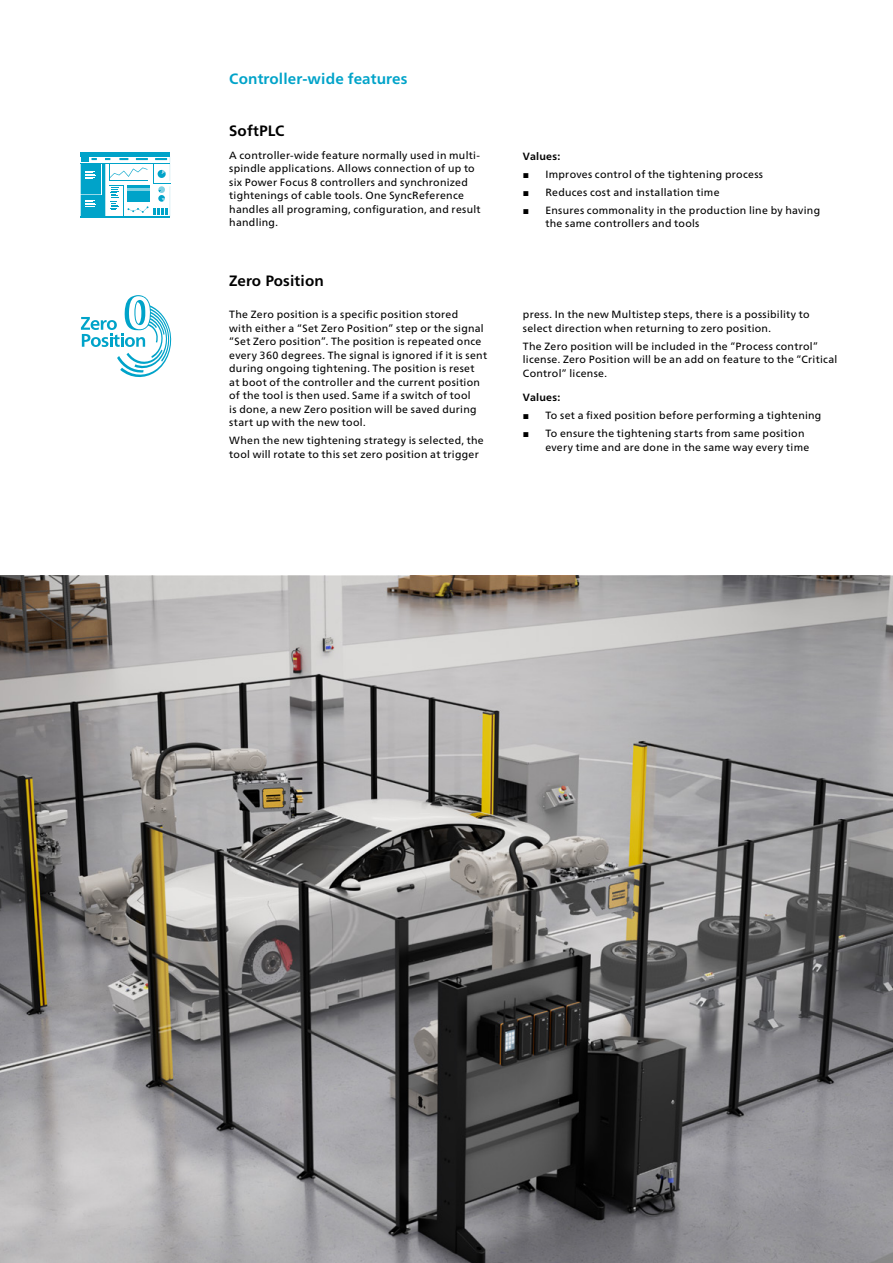
<style>
.page{position:relative;width:893px;height:1263px;background:#fff}
.page>*{position:absolute;margin:0;border:0;box-sizing:border-box;transform-origin:0 0}
.t1{font:700 15px "Neue Frutiger World";letter-spacing:.01em;color:#00a3c9}
.t2{font:700 15px "Neue Frutiger World";letter-spacing:.01em;color:#000}
.t3{font:10.5px/13.5px "Neue Frutiger World";letter-spacing:.025em;color:#000}
.t4{font:700 10.5px "Neue Frutiger World";letter-spacing:.03em;color:#000}
.s1{font-family:"Arial"}
</style>
<div class="page">
<hr style="left:81px;top:153px;width:89px;height:4px;background:#00a3c9">
<hr style="left:81px;top:216px;width:89px;height:2px;background:#00a3c9">
<svg style="left:81px;top:157px;width:90px;height:59px"></svg>
<svg style="left:81px;top:295px;width:91px;height:82px"></svg>
<img style="left:0;top:576px;width:893px;height:687px">
<h1 class="t1" style="left:229px;top:66px;width:180px">Controller-wide features</h1>
<h1 class="t2" style="left:229px;top:117px;width:57px">SoftPLC</h1>
<p class="t3" style="left:229px;top:149px;width:253px">A controller-wide feature normally used in multi&shy;spindle applications. Allows connection of up to six Power Focus 8 controllers and synchronized tightenings of cable tools. One SyncReference handles all programing, configuration, and result handling.</p>
<h1 class="t2" style="left:229px;top:267px;width:96px">Zero Position</h1>
<p class="t3" style="left:229px;top:308px;width:259px">The Zero position is a specific position stored<br>with either a “Set Zero Position” step or the signal “Set Zero position”. The position is repeated once every 360 degrees. The signal is ignored if it is sent during ongoing tightening. The position is reset at boot of the controller and the current position of the tool is then used. Same if a switch of tool<br>is done, a new Zero position will be saved during start up with the new tool.</p>
<p class="t3" style="left:229px;top:434px;width:256px">When the new tightening strategy is selected, the tool will rotate to this set zero position at trigger</p>
<p class="t4" style="left:523px;top:147px;width:39px">Values:</p>
<p class="t3" style="left:523px;top:168px;width:242px"><span class="s1">■</span> Improves control of the tightening process</p>
<p class="t3" style="left:523px;top:186px;width:198px"><span class="s1">■</span> Reduces cost and installation time</p>
<p class="t3" style="left:545px;top:204px;width:276px;text-indent:-23px"><span class="s1">■</span> Ensures commonality in the production line by having the same controllers and tools</p>
<p class="t3" style="left:523px;top:308px;width:288px">press. In the new Multistep steps, there is a possibility to select direction when returning to zero position.</p>
<p class="t3" style="left:523px;top:340px;width:316px">The Zero position will be included in the “Process control” license. Zero Position will be an add on feature to the “Critical<br>Control” license.</p>
<p class="t4" style="left:523px;top:388px;width:39px">Values:</p>
<p class="t3" style="left:523px;top:409px;width:300px"><span class="s1">■</span> To set a fixed position before performing a tightening</p>
<p class="t3" style="left:545px;top:427px;width:265px;text-indent:-23px"><span class="s1">■</span> To ensure the tightening starts from same position every time and are done in the same way every time</p>
</div>
